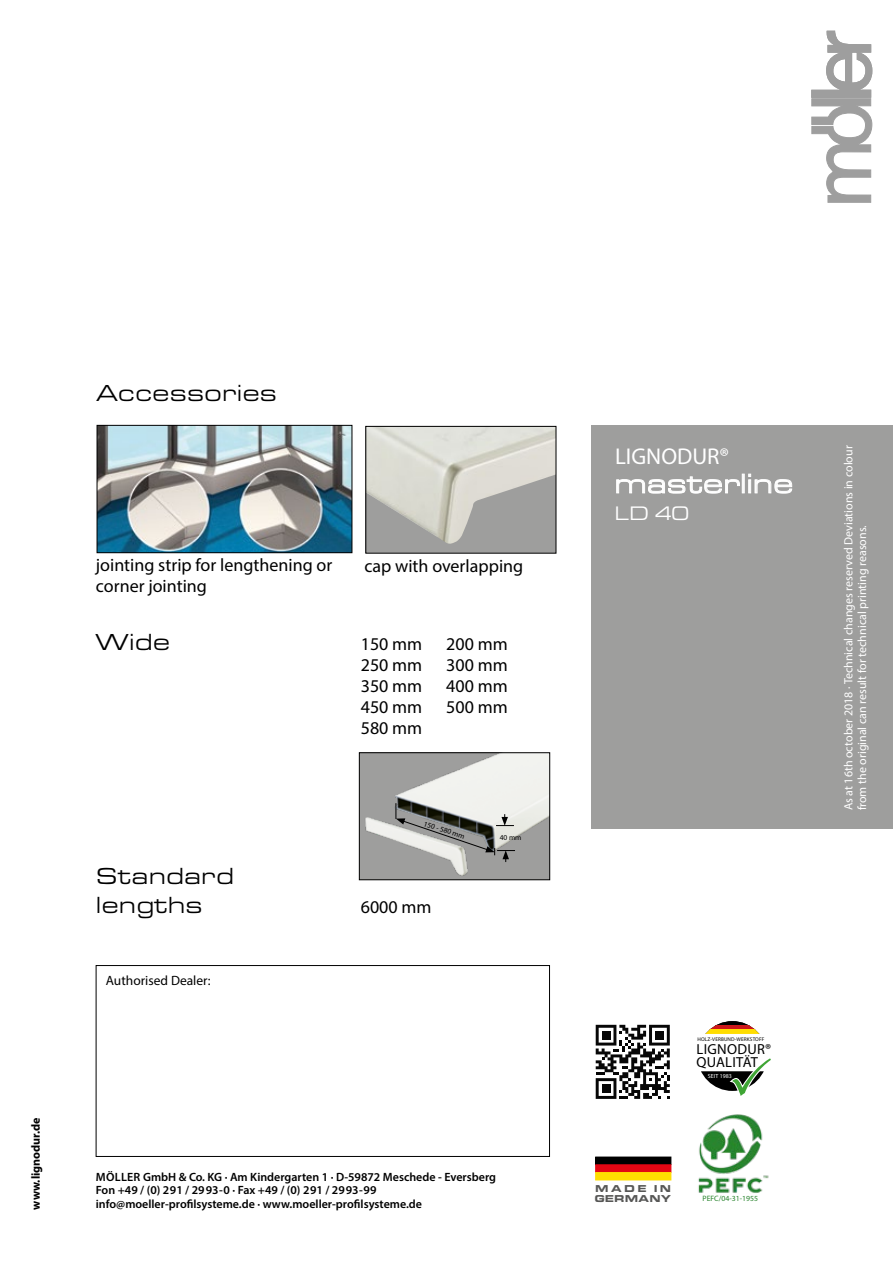
<style>
.page{position:relative;width:893px;height:1263px;background:#fff}
.page>*{position:absolute;margin:0;border:0;box-sizing:border-box;transform-origin:0 0}
.t1{font:27.9px "Eurostile Extended Roman DTC";color:#fff}
.t2{font:24px/28.8px "Eurostile Extended Roman DTC";color:#000}
.t3{font:22.95px "Myriad Pro";color:#fff}
.t4{font:20.25px "Eurostile Extended Roman DTC";color:#fff}
.t5{font:18px "Myriad Pro";color:#000}
.t6{font:14.55px "Myriad Pro";letter-spacing:.02em;color:#000}
.t7{font:13.5px "Myriad Pro";color:#000}
.t8{font:600 12px/13.5px "Myriad Pro";color:#000}
.t9{font:12px/13.5px "Myriad Pro";color:#fff}
.t10{font:700 12px "Myriad Pro";color:#000}
.t11{font:10.35px/10.2px "Eurostile Extended Black DTC";color:#575756}
.t12{font:7.8px "Myriad Pro";color:#28842d}
.t13{font:7.5px "Myriad Pro";color:#000}
.t14{font:6px "Myriad Pro";letter-spacing:.01em;color:#fff}
.t15{font:5.4px "Myriad Pro";letter-spacing:.02em;color:#000}
</style>
<div class="page">
<div style="left:591px;top:425px;width:302px;height:404px;background:#9e9e9d"></div>
<svg style="left:811px;top:31px;width:61px;height:171px"></svg>
<div style="left:366px;top:426px;width:190px;height:127px;background:#9e9e9d"></div>
<img style="left:368px;top:428px;width:186px;height:116px">
<div style="left:366px;top:426px;width:190px;height:127px;border:1px solid #000"></div>
<div style="left:596px;top:1157px;width:75px;height:7px;background:#000"></div>
<div style="left:595px;top:1157px;width:76px;height:8px;border:1px solid #000"></div>
<div style="left:595px;top:1165px;width:76px;height:7px;background:#e30613"></div>
<div style="left:595px;top:1172px;width:76px;height:8px;background:#fd0"></div>
<svg style="left:596px;top:1025px;width:74px;height:74px"></svg>
<div style="left:96px;top:965px;width:454px;height:192px;border:1px solid #000"></div>
<svg style="left:716px;top:1021px;width:32px;height:4px"></svg>
<svg style="left:709px;top:1025px;width:47px;height:5px"></svg>
<svg style="left:705px;top:1030px;width:55px;height:4px"></svg>
<img style="left:698px;top:1114px;width:71px;height:79px">
<svg style="left:616px;top:476px;width:124px;height:18px"></svg>
<div style="left:742px;top:474px;width:3px;height:19px;border:1px solid #fff"></div>
<svg style="left:748px;top:474px;width:45px;height:20px"></svg>
<img style="left:99px;top:427px;width:251px;height:124px">
<div style="left:97px;top:425px;width:255px;height:128px;border:1px solid #000"></div>
<img style="left:361px;top:755px;width:187px;height:123px">
<div style="left:359px;top:753px;width:191px;height:127px;border:1px solid #000"></div>
<svg style="left:396px;top:803px;width:119px;height:59px;background:#a3a3a0"></svg>
<svg style="left:701px;top:1071px;width:63px;height:20px"></svg>
<h2 class="t2" style="left:97px;top:379px;width:182px">Accessories</h2>
<h3 class="t5" style="left:96px;top:554px;width:238px">jointing strip for lengthening or</h3>
<h3 class="t5" style="left:364px;top:555px;width:160px">cap with overlapping</h3>
<h3 class="t5" style="left:96px;top:575px;width:113px">corner jointing</h3>
<h2 class="t2" style="left:96px;top:628px;width:76px">Wide</h2>
<h3 class="t5" style="left:361px;top:633px;width:63px">150 mm</h3>
<h3 class="t5" style="left:446px;top:633px;width:63px">200 mm</h3>
<h3 class="t5" style="left:361px;top:654px;width:63px">250 mm</h3>
<h3 class="t5" style="left:446px;top:654px;width:63px">300 mm</h3>
<h3 class="t5" style="left:361px;top:675px;width:63px">350 mm</h3>
<h3 class="t5" style="left:446px;top:675px;width:63px">400 mm</h3>
<h3 class="t5" style="left:361px;top:696px;width:63px">450 mm</h3>
<h3 class="t5" style="left:446px;top:696px;width:63px">500 mm</h3>
<h3 class="t5" style="left:361px;top:717px;width:63px">580 mm</h3>
<h2 class="t2" style="left:96px;top:862px;width:140px">Standard lengths</h2>
<p class="t7" style="left:106px;top:972px;width:106px">Authorised Dealer:</p>
<p class="t13" style="left:426px;top:819px;width:44px;rotate:19deg">150 - 580 mm</p>
<h3 class="t5" style="left:361px;top:896px;width:72px">6000 mm</h3>
<p class="t13" style="left:500px;top:833px;width:23px">40 mm</p>
<p class="t10" style="left:28px;top:1210px;width:94px;rotate:-90deg">www.lignodur.de</p>
<p class="t8" style="left:96px;top:1169px;width:402px">MÖLLER GmbH &amp; Co. KG · Am Kindergarten 1 · D-59872 Meschede - Eversberg<br>Fon +49 / (0) 291 / 2993-0 · Fax +49 / (0) 291 / 2993-99 info@moeller-profilsysteme.de · www.moeller-profilsysteme.de</p>
<h3 class="t3" style="left:615px;top:442px;width:116px">LIGNODUR®</h3>
<h1 class="t1" style="left:614px;top:469px;width:181px">masterline</h1>
<h3 class="t4" style="left:614px;top:503px;width:76px">LD 40</h3>
<p class="t9" style="left:841px;top:810px;width:366px;rotate:-90deg">As at 16th october 2018 · Technical changes reserved Deviations in colour from the original can result for technical printing reasons.</p>
<p class="t15" style="left:697px;top:1036px;width:68px">HOLZ-VERBUND-WERKSTOFF</p>
<p class="t14" style="left:708px;top:1072px;width:26px">SEIT 1983</p>
<p class="t6" style="left:696px;top:1040px;width:76px">LIGNODUR®</p>
<p class="t6" style="left:697px;top:1053px;width:63px">QUALITÄT</p>
<p class="t11" style="left:594px;top:1183px;width:78px">MADE IN<br>GERMANY</p>
<p class="t12" style="left:702px;top:1193px;width:57px">PEFC/04-31-1955</p>
</div>
